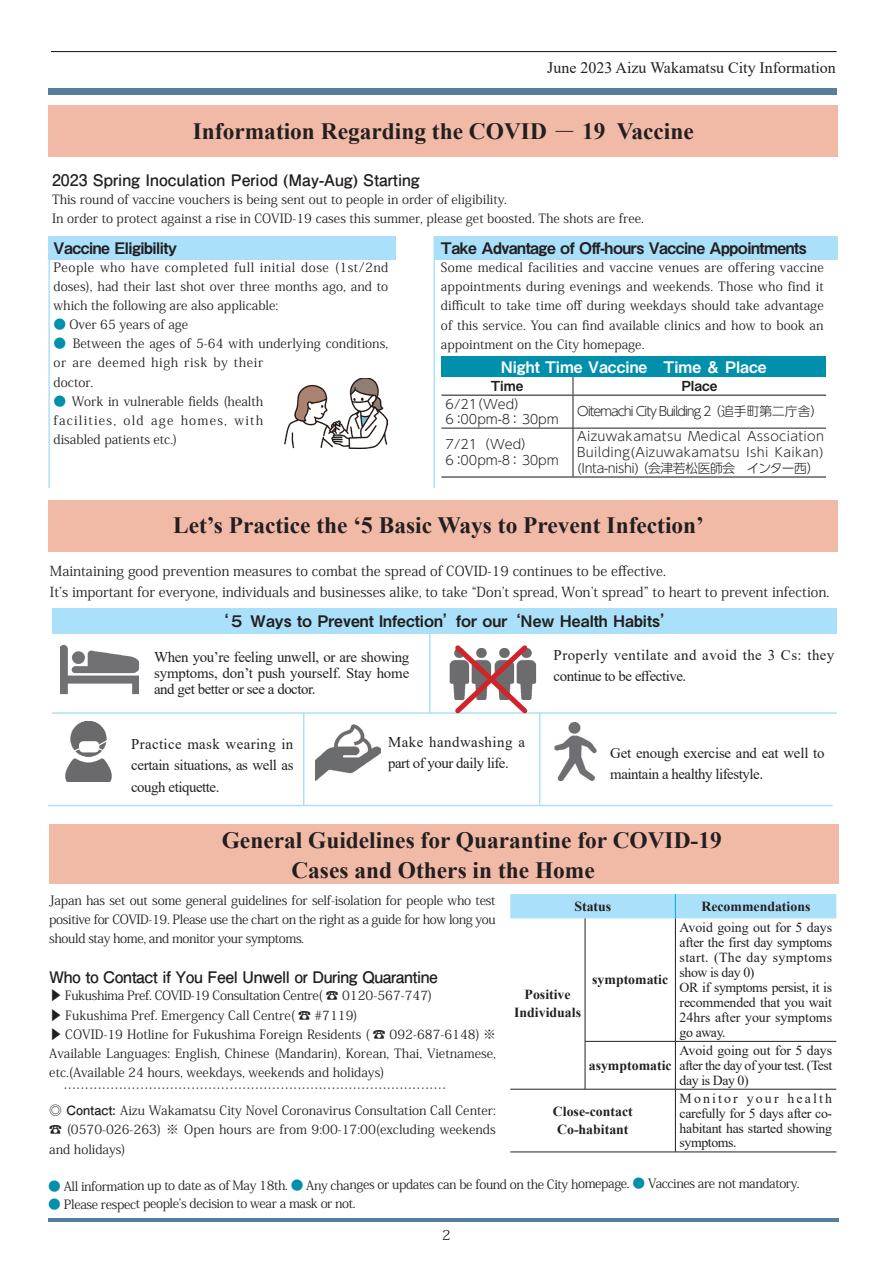
<style>
.page{position:relative;width:893px;height:1263px;background:#fff}
.page>*{position:absolute;margin:0;border:0;box-sizing:border-box;transform-origin:0 0}
.t1{font:700 23.4px/29.2px "Times New Roman";color:#231f20;text-align:center}
.t2{font:15.9px "Midashi Go Pro MB31";letter-spacing:-.03em;color:#231f20}
.t3{font:15.9px "Midashi Go Pro MB31";color:#231f20}
.t4{font:700 15.9px "Futo Go B101 Pro";letter-spacing:-.03em;color:#231f20}
.t5{font:700 15.9px "Futo Go B101 Pro";color:#231f20}
.t6{font:15.9px "Times New Roman";color:#231f20}
.t7{font:15.9px "Midashi Go Pro MB31";color:#fff}
.t8{font:14.85px/21.3px "Times New Roman";letter-spacing:-.02em;color:#231f20;text-align:justify}
.t9{font:14.85px/21.3px "Times New Roman";letter-spacing:.03em;color:#231f20}
.t10{font:13.8px/14.9px "Times New Roman";letter-spacing:-.02em;color:#231f20;text-align:justify}
.t11{font:13.8px/21.3px "Koz Min Pr 6 N";color:#231f20}
.t12{font:700 13.8px/18.1px "Times New Roman";color:#231f20;text-align:center}
.t13{font:13.8px "Midashi Go Pro MB31";color:#231f20}
.t14{font:12.75px/19.2px "Koz Min Pr 6 N";color:#231f20}
.t15{font:12.75px "Koz Min Pr 6 N";letter-spacing:-.035em;color:#231f20}
.t16{font:300 12.75px/15.9px "UD Shin Go Pr 6 N";color:#231f20}
.t17{font:300 12.75px "UD Shin Go Pr 6 N";letter-spacing:-.09em;color:#231f20}
.s1{font-family:"Koz Min Pr 6 N";font-weight:400}
.s2{color:#0090ab}
.s3{font-family:"Koz Min Pr 6 N";font-weight:400;font-size:28.65px}
.s4{font-family:"Futo Go B101 Pro";font-weight:700}
</style>
<div class="page">
<hr style="left:48px;top:1218px;width:791px;height:4px;background:#547d9e">
<div style="left:48px;top:88px;width:789px;height:6px;background:#547d9e"></div>
<hr style="left:51px;top:51px;width:786px;height:1px;background:#231f20">
<div style="left:48px;top:105px;width:790px;height:51px;background:#f0baa6"></div>
<div style="left:48px;top:500px;width:790px;height:51px;background:#f0baa6"></div>
<div style="left:48px;top:236px;width:347px;height:23px;background:#aae0f9"></div>
<div style="left:434px;top:236px;width:404px;height:23px;background:#aae0f9"></div>
<hr style="left:433px;top:236px;width:2px;height:252px;background:#aae0f9">
<hr style="left:48px;top:238px;width:2px;height:250px;background:#aae0f9">
<hr style="left:48px;top:805px;width:784px;height:1px;background:#aae0f9">
<div style="left:441px;top:357px;width:385px;height:20px;background:#0090ab"></div>
<svg style="left:441px;top:377px;width:385px;height:100px"></svg>
<hr style="left:573px;top:396px;width:1px;height:32px;background:#231f20">
<hr style="left:573px;top:428px;width:1px;height:48px;background:#231f20">
<hr style="left:441px;top:428px;width:132px;height:1px;background:#231f20">
<hr style="left:573px;top:428px;width:253px;height:1px;background:#231f20">
<hr style="left:441px;top:395px;width:132px;height:1px;background:#231f20">
<hr style="left:573px;top:395px;width:253px;height:1px;background:#231f20">
<img style="left:284px;top:378px;width:103px;height:70px">
<div style="left:49px;top:824px;width:790px;height:59px;background:#f0baa6"></div>
<div style="left:52px;top:608px;width:785px;height:26px;background:#aae0f9"></div>
<hr style="left:429px;top:632px;width:2px;height:81px;background:#aae0f9">
<hr style="left:303px;top:712px;width:1px;height:93px;background:#aae0f9">
<hr style="left:539px;top:712px;width:1px;height:93px;background:#aae0f9">
<hr style="left:52px;top:712px;width:785px;height:2px;background:#aae0f9">
<img style="left:65px;top:721px;width:47px;height:61px">
<img style="left:532px;top:660px;width:5px;height:29px">
<img style="left:449px;top:662px;width:2px;height:22px">
<svg style="left:451px;top:645px;width:81px;height:69px"></svg>
<img style="left:316px;top:724px;width:64px;height:57px">
<img style="left:60px;top:644px;width:79px;height:51px">
<img style="left:554px;top:723px;width:43px;height:58px">
<div style="left:79px;top:741px;width:20px;height:11px;background:#fff;border-radius:4px"></div>
<svg style="left:70px;top:747px;width:12px;height:6px"></svg>
<svg style="left:97px;top:737px;width:15px;height:17px"></svg>
<hr style="left:585px;top:918px;width:1px;height:123px;background:#231f20">
<hr style="left:675px;top:918px;width:1px;height:123px;background:#231f20">
<hr style="left:585px;top:1041px;width:90px;height:1px;background:#231f20">
<hr style="left:585px;top:1041px;width:1px;height:48px;background:#231f20">
<hr style="left:675px;top:1041px;width:161px;height:1px;background:#231f20">
<hr style="left:675px;top:1041px;width:1px;height:48px;background:#231f20">
<hr style="left:510px;top:1089px;width:75px;height:1px;background:#231f20">
<hr style="left:585px;top:1089px;width:90px;height:1px;background:#231f20">
<hr style="left:675px;top:1089px;width:161px;height:1px;background:#231f20">
<hr style="left:675px;top:1089px;width:1px;height:63px;background:#231f20">
<hr style="left:510px;top:1152px;width:75px;height:1px;background:#231f20">
<hr style="left:585px;top:1152px;width:90px;height:1px;background:#231f20">
<hr style="left:675px;top:1152px;width:161px;height:1px;background:#231f20">
<div style="left:510px;top:894px;width:326px;height:24px;background:#aae0f9"></div>
<p class="t6" style="left:547px;top:57px;width:290px">June 2023 Aizu Wakamatsu City Information</p>
<h1 class="t1" style="left:193px;top:116px;width:502px">Information Regarding the COVID <span class="s1">－</span> 19 Vaccine</h1>
<p class="t5" style="left:52px;top:168px;width:369px">2023 Spring Inoculation Period (May-Aug) Starting</p>
<p class="t14" style="left:52px;top:190px;width:593px">This round of vaccine vouchers is being sent out to people in order of eligibility.<br>In order to protect against a rise in COVID-19 cases this summer, please get boosted. The shots are free.</p>
<p class="t2" style="left:54px;top:235px;width:125px">Vaccine Eligibility</p>
<p class="t14" style="left:54px;top:258px;width:336px;text-align:justify">People who have completed full initial dose (1st/2nd doses), had their last shot over three months ago, and to which the following are also applicable:</p>
<p class="t14" style="left:54px;top:315px;width:136px"><span class="s2">●</span> Over 65 years of age</p>
<p class="t14" style="left:54px;top:334px;width:336px"><span class="s2">●</span> Between the ages of 5-64 with underlying conditions, or are deemed high risk by their<br>doctor.</p>
<p class="t14" style="left:54px;top:392px;width:211px;text-align:justify"><span class="s2">●</span> Work in vulnerable fields (health facilities, old age homes, with disabled patients etc.)</p>
<p class="t2" style="left:441px;top:236px;width:367px">Take Advantage of Off-hours Vaccine Appointments</p>
<p class="t14" style="left:441px;top:258px;width:384px;text-align:justify">Some medical facilities and vaccine venues are offering vaccine appointments during evenings and weekends. Those who find it difficult to take time off during weekdays should take advantage of this service. You can find available clinics and how to book an appointment on the City homepage.</p>
<p class="t7" style="left:501px;top:354px;width:268px">Night Time Vaccine　Time ＆ Place</p>
<p class="t13" style="left:491px;top:375px;width:34px">Time</p>
<p class="t13" style="left:681px;top:375px;width:38px">Place</p>
<p class="t16" style="left:446px;top:395px;width:115px">6/21（Wed）　<br>6：00pm-8：３０pm</p>
<p class="t17" style="left:577px;top:401px;width:247px">Oitemachi City Building 2 （追手町第二庁舎）</p>
<p class="t16" style="left:446px;top:436px;width:115px">7/21（Wed）<br>6：00pm-8：３０pm</p>
<p class="t16" style="left:577px;top:428px;width:248px;text-align:justify">Aizuwakamatsu Medical Association Building(Aizuwakamatsu Ishi Kaikan) (Inta-nishi) （会津若松医師会　インター西）</p>
<h1 class="t1" style="left:173px;top:510px;width:532px">Let’s Practice the ‘5 Basic Ways to Prevent Infection’</h1>
<p class="t11" style="left:50px;top:560px;width:781px">Maintaining good prevention measures to combat the spread of COVID-19 continues to be effective.<br>It’s important for everyone, individuals and businesses alike, to take “Don’t spread, Won’t spread” to heart to prevent infection.</p>
<p class="t3" style="left:213px;top:608px;width:465px">‘５ Ways to Prevent Infection’for our ‘New Health Habits’</p>
<p class="t8" style="left:154px;top:648px;width:257px;line-height:15.9px">When you’re feeling unwell, or are showing symptoms, don’t push yourself. Stay home and get better or see a doctor.</p>
<p class="t9" style="left:554px;top:644px;width:282px">Properly ventilate and avoid the 3 Cs: they continue to be effective.</p>
<p class="t8" style="left:131px;top:733px;width:164px">Practice mask wearing in certain situations, as well as cough etiquette.</p>
<p class="t8" style="left:388px;top:731px;width:138px">Make handwashing a part of your daily life.</p>
<p class="t8" style="left:610px;top:741px;width:216px">Get enough exercise and eat well to maintain a healthy lifestyle.</p>
<h1 class="t1" style="left:164px;top:825px;width:559px"><span class="s3">　　</span>General Guidelines for Quarantine for COVID-19<br>Cases and Others in the Home</h1>
<p class="t14" style="left:49px;top:891px;width:448px;text-align:justify">Japan has set out some general guidelines for self-isolation for people who test positive for COVID-19. Please use the chart on the right as a guide for how long you should stay home, and monitor your symptoms.</p>
<p class="t4" style="left:49px;top:964px;width:390px">Who to Contact if You Feel Unwell or During Quarantine</p>
<p class="t14" style="left:49px;top:986px;width:448px">▶ Fukushima Pref. COVID-19 Consultation Centre( ☎ 0120-567-747)<br>▶ Fukushima Pref. Emergency Call Centre( ☎ #7119)<br>▶ COVID-19 Hotline for Fukushima Foreign Residents ( ☎ 092-687-6148) ※ Available Languages: English, Chinese (Mandarin), Korean, Thai, Vietnamese, etc.(Available 24 hours, weekdays, weekends and holidays)</p>
<p class="t14" style="left:49px;top:1077px;width:448px;line-height:22.4px;text-indent:14px">………………………………………………………………………………<br><span class="s4">◎ Contact:</span> Aizu Wakamatsu City Novel Coronavirus Consultation Call Center:</p>
<p class="t14" style="left:49px;top:1120px;width:448px">☎ (0570-026-263) ※ Open hours are from 9:00-17:00(excluding weekends and holidays)</p>
<p class="t15" style="left:48px;top:1177px;width:753px"><span class="s2">●</span> All information up to date as of May 18th. <span class="s2">●</span> Any changes or updates can be found on the City homepage. <span class="s2">●</span> Vaccines are not mandatory.</p>
<p class="t15" style="left:48px;top:1196px;width:309px"><span class="s2">●</span> Please respect people’s decision to wear a mask or not.</p>
<p class="t12" style="left:574px;top:897px;width:38px">Status</p>
<p class="t12" style="left:701px;top:897px;width:111px">Recommendations</p>
<p class="t10" style="left:680px;top:920px;width:154px;text-align:left">Avoid going out for 5 days after the first day symptoms start. (The day symptoms show is day 0)<br>OR if symptoms persist, it is recommended that you wait<br>24hrs after your symptoms go away.</p>
<p class="t12" style="left:592px;top:970px;width:77px">symptomatic</p>
<p class="t12" style="left:514px;top:985px;width:68px">Positive<br>Individuals</p>
<p class="t10" style="left:680px;top:1042px;width:154px">Avoid going out for 5 days after the day of your test. (Test day is Day 0)</p>
<p class="t12" style="left:589px;top:1056px;width:84px">asymptomatic</p>
<p class="t10" style="left:680px;top:1090px;width:154px">Monitor your health carefully for 5 days after co&shy;habitant has started showing symptoms.</p>
<p class="t12" style="left:553px;top:1102px;width:81px">Close-contact<br>Co-habitant</p>
<p class="t11" style="left:442px;top:1224px;width:10px">2</p>
</div>
